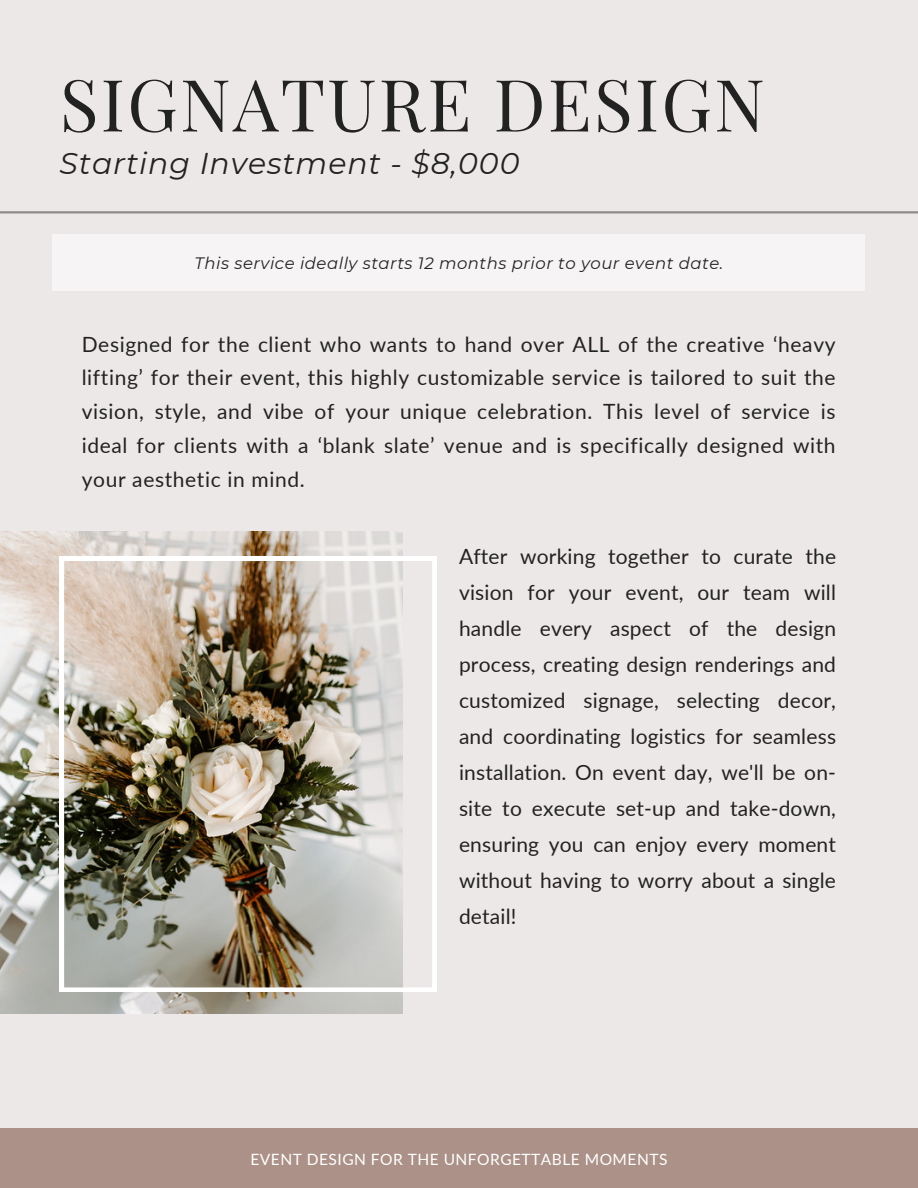
<style>
.page{position:relative;width:918px;height:1188px;background:#ede8e8}
.page>*{position:absolute;margin:0;border:0;box-sizing:border-box;transform-origin:0 0}
.t1{font:72px "Playfair Display";letter-spacing:.03em;color:#222}
.t2{font:italic 30px "Montserrat";letter-spacing:.03em;color:#222}
.t3{font:21px/36px "Lato";letter-spacing:.02em;color:#222;text-align:justify}
.t4{font:italic 16.5px "Montserrat";letter-spacing:.03em;color:#222}
.t5{font:15.6px "Lato";letter-spacing:.03em;color:#fff}
</style>
<div class="page">
<div style="left:53px;top:234px;width:812px;height:57px;background:#f6f4f4"></div>
<hr style="left:0;top:211px;width:918px;height:2px;background:#000">
<img style="left:0;top:532px;width:402px;height:481px">
<div style="left:0;top:1128px;width:918px;height:60px;background:#ab9187"></div>
<img style="left:60px;top:557px;width:377px;height:435px">
<p class="t1" style="left:60px;top:54px;width:707px">SIGNATURE DESIGN</p>
<p class="t2" style="left:60px;top:145px;width:461px">Starting Investment - $8,000</p>
<p class="t4" style="left:195px;top:253px;width:530px">This service ideally starts 12 months prior to your event date.</p>
<p class="t3" style="left:82px;top:327px;width:755px;line-height:33.8px">Designed for the client who wants to hand over ALL of the creative ‘heavy lifting’ for their event, this highly customizable service is tailored to suit the vision, style, and vibe of your unique celebration. This level of service is ideal for clients with a ‘blank slate’ venue and is specifically designed with your aesthetic in mind.</p>
<p class="t3" style="left:459px;top:538px;width:379px">After working together to curate the vision for your event, our team will handle every aspect of the design process, creating design renderings and customized signage, selecting decor, and coordinating logistics for seamless installation. On event day, we'll be on&shy;site to execute set-up and take-down, ensuring you can enjoy every moment without having to worry about a single detail!</p>
<p class="t5" style="left:251px;top:1149px;width:418px">EVENT DESIGN FOR THE UNFORGETTABLE MOMENTS</p>
</div>
